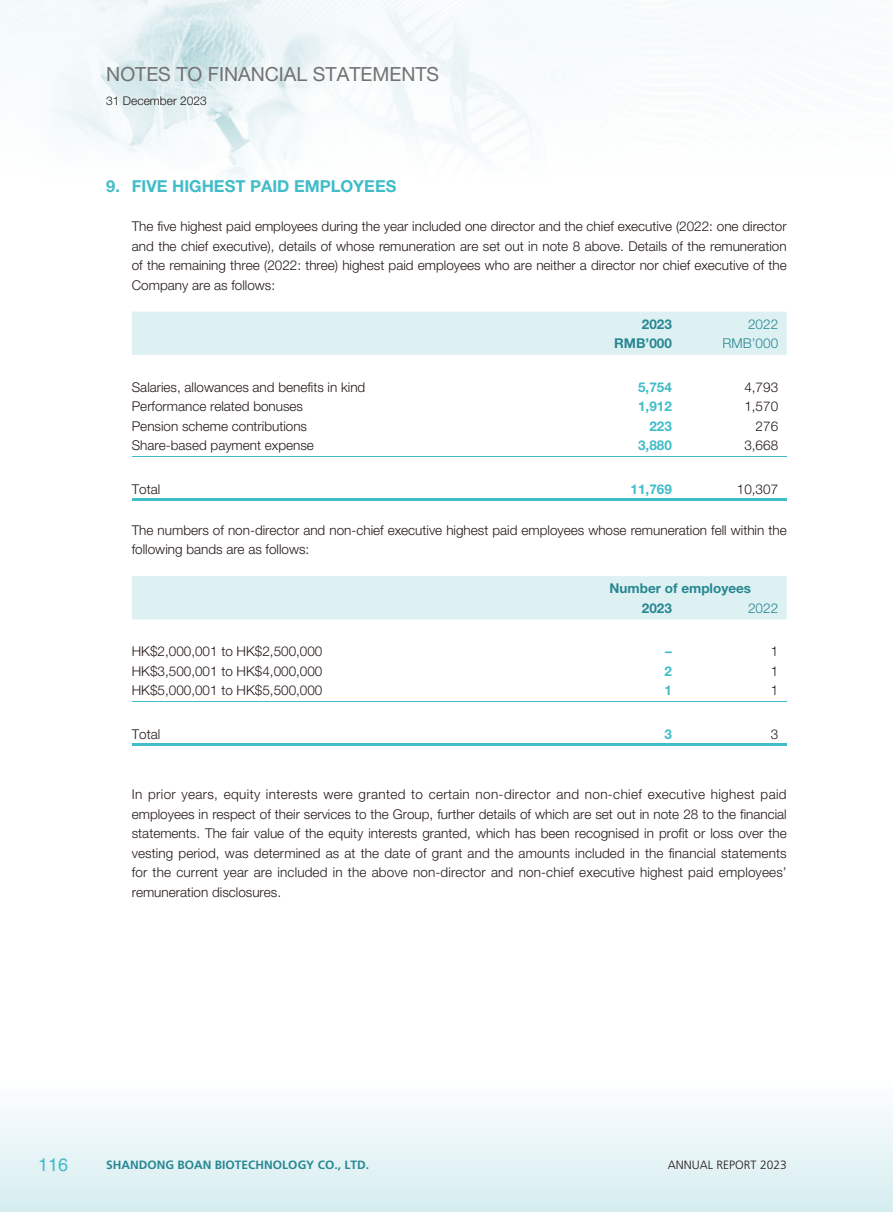
<style>
.page{position:relative;width:893px;height:1212px;background:#fff}
.page>*{position:absolute;margin:0;border:0;box-sizing:border-box;transform-origin:0 0}
.t1{font:19.5px "Helvetica Neue LT Std";color:#717171}
.t2{font:18px "Helvetica LT Std";color:#41bcc9}
.t3{font:700 16.5px "Helvetica Neue LT Std";color:#41bcc9}
.t4{font:300 13.5px/19.5px "Helvetica Neue LT Std";color:#231916;text-align:justify}
.t5{font:700 13.5px/19.5px "Helvetica Neue LT Std";color:#288792}
.t6{font:700 13.5px "Helvetica Neue LT Std";color:#41bcc9}
.t7{font:300 13.5px "Helvetica Neue LT Std";color:#288792}
.t8{font:700 12px "Frutiger LT Std";color:#288792}
.t9{font:300 12px "Frutiger LT Std";color:#231916}
.t10{font:300 12px "Helvetica Neue LT Std";color:#231916}
</style>
<div class="page">
<div style="left:0;top:984px;width:893px;height:228px;background:linear-gradient(to bottom,#fff,#dcf0f3)"></div>
<img style="left:0;top:0;width:566px;height:179px">
<div style="left:132px;top:312px;width:655px;height:43px;background:#ddf0f2"></div>
<hr style="left:132px;top:456px;width:655px;height:1px;background:#41bcc9">
<hr style="left:132px;top:498px;width:655px;height:2px;background:#41bcc9">
<div style="left:132px;top:576px;width:655px;height:43px;background:#ddf0f2"></div>
<hr style="left:132px;top:701px;width:655px;height:1px;background:#41bcc9">
<hr style="left:132px;top:743px;width:655px;height:2px;background:#41bcc9">
<h1 class="t1" style="left:106px;top:67px;width:334px">NOTES TO FINANCIAL STATEMENTS</h1>
<p class="t10" style="left:106px;top:96px;width:102px">31 December 2023</p>
<p class="t3" style="left:106px;top:181px;width:292px">9. FIVE HIGHEST PAID EMPLOYEES</p>
<p class="t4" style="left:132px;top:218px;width:656px">The five highest paid employees during the year included one director and the chief executive (2022: one director and the chief executive), details of whose remuneration are set out in note 8 above. Details of the remuneration of the remaining three (2022: three) highest paid employees who are neither a director nor chief executive of the Company are as follows:</p>
<p class="t5" style="left:642px;top:316px;width:32px">2023</p>
<p class="t7" style="left:748px;top:319px;width:32px">2022</p>
<p class="t5" style="left:614px;top:335px;width:59px">RMB’000</p>
<p class="t7" style="left:723px;top:339px;width:57px">RMB’000</p>
<p class="t4" style="left:132px;top:379px;width:235px">Salaries, allowances and benefits in kind</p>
<p class="t6" style="left:638px;top:382px;width:35px">5,754</p>
<p class="t4" style="left:744px;top:379px;width:35px">4,793</p>
<p class="t4" style="left:132px;top:398px;width:173px">Performance related bonuses</p>
<p class="t6" style="left:638px;top:401px;width:35px">1,912</p>
<p class="t4" style="left:744px;top:398px;width:35px">1,570</p>
<p class="t4" style="left:132px;top:418px;width:177px">Pension scheme contributions</p>
<p class="t6" style="left:649px;top:421px;width:24px">223</p>
<p class="t4" style="left:756px;top:418px;width:24px">276</p>
<p class="t4" style="left:132px;top:437px;width:184px">Share-based payment expense</p>
<p class="t6" style="left:638px;top:440px;width:35px">3,880</p>
<p class="t4" style="left:744px;top:437px;width:35px">3,668</p>
<p class="t4" style="left:132px;top:481px;width:30px">Total</p>
<p class="t6" style="left:631px;top:484px;width:43px">11,769</p>
<p class="t4" style="left:737px;top:481px;width:43px">10,307</p>
<p class="t4" style="left:132px;top:522px;width:656px">The numbers of non-director and non-chief executive highest paid employees whose remuneration fell within the following bands are as follows:</p>
<p class="t5" style="left:642px;top:580px;width:111px;text-indent:-32px">Number of employees<br>2023</p>
<p class="t7" style="left:748px;top:603px;width:32px">2022</p>
<p class="t4" style="left:132px;top:643px;width:192px">HK$2,000,001 to HK$2,500,000</p>
<p class="t6" style="left:665px;top:646px;width:8px">–</p>
<p class="t4" style="left:771px;top:643px;width:9px">1</p>
<p class="t4" style="left:132px;top:663px;width:192px">HK$3,500,001 to HK$4,000,000</p>
<p class="t6" style="left:664px;top:666px;width:9px">2</p>
<p class="t4" style="left:771px;top:663px;width:9px">1</p>
<p class="t4" style="left:132px;top:682px;width:192px">HK$5,000,001 to HK$5,500,000</p>
<p class="t6" style="left:664px;top:685px;width:9px">1</p>
<p class="t4" style="left:771px;top:682px;width:9px">1</p>
<p class="t4" style="left:132px;top:726px;width:30px">Total</p>
<p class="t6" style="left:664px;top:729px;width:9px">3</p>
<p class="t4" style="left:771px;top:726px;width:9px">3</p>
<p class="t4" style="left:132px;top:786px;width:656px">In prior years, equity interests were granted to certain non-director and non-chief executive highest paid employees in respect of their services to the Group, further details of which are set out in note 28 to the financial statements. The fair value of the equity interests granted, which has been recognised in profit or loss over the vesting period, was determined as at the date of grant and the amounts included in the financial statements for the current year are included in the above non-director and non-chief executive highest paid employees’ remuneration disclosures.</p>
<h2 class="t2" style="left:38px;top:1158px;width:32px">116</h2>
<p class="t8" style="left:106px;top:1159px;width:264px">SHANDONG BOAN BIOTECHNOLOGY CO., LTD.</p>
<p class="t9" style="left:668px;top:1159px;width:120px">ANNUAL REPORT 2023</p>
</div>
